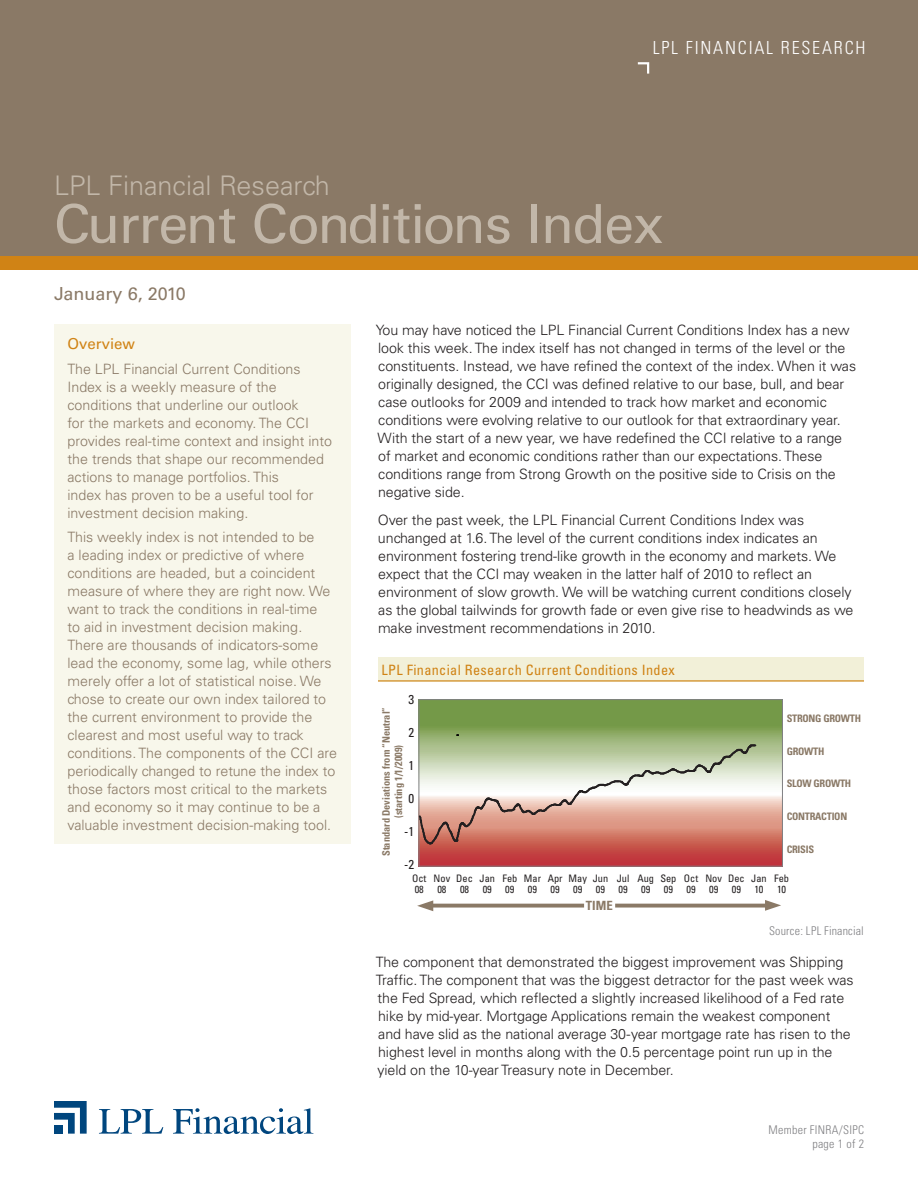
<style>
.page{position:relative;width:918px;height:1188px;background:#fff}
.page>*{position:absolute;margin:0;border:0;box-sizing:border-box;transform-origin:0 0}
.t1{font:54px "Univers";letter-spacing:-.025em;color:#c2b7a9}
.t2{font:300 27px "Univers";color:#c2b7a9}
.t3{font:300 condensed 18px "Univers";letter-spacing:.1em;color:#fff}
.t4{font:18px "Univers";color:#8a7966}
.Body_Copy{font:15px "Univers";color:#d08315}
.Subhead{font:300 14.25px/18px "Univers";letter-spacing:-.005em;color:#231f20}
.Body_Copy-2{font:300 14.25px/18px "Univers";color:#8a7966}
.table_header{font:condensed 14.25px "Univers";letter-spacing:.025em;color:#d08315}
.t5{font:condensed 12.9px "Univers";color:#231f20}
.t6{font:700 condensed 12.75px "Univers";color:#8a7966}
.Source{font:300 condensed 12px "Univers";letter-spacing:.025em;color:#808083}
.t7{font:condensed 10.35px/10.4px "Univers";color:#231f20;text-align:center}
.t8{font:700 condensed 10.35px/12.5px "Univers";color:#8a7966;text-align:center}
.t9{font:700 condensed 10.35px "Univers";letter-spacing:-.025em;color:#8a7966}
</style>
<div class="page">
<div style="left:0;top:0;width:918px;height:270px;background:#8a7966"></div>
<svg style="left:99px;top:1109px;width:64px;height:25px"></svg>
<svg style="left:173px;top:1108px;width:140px;height:26px"></svg>
<svg style="left:54px;top:1101px;width:33px;height:33px"></svg>
<div style="left:54px;top:1125px;width:9px;height:9px;background:#00467e"></div>
<div style="left:54px;top:324px;width:297px;height:520px;background:#f8f7eb"></div>
<div style="left:0;top:256px;width:918px;height:14px;background:#d08315"></div>
<svg style="left:421px;top:701px;width:360px;height:164px;background:#9b8958"></svg>
<div style="left:419px;top:699px;width:364px;height:168px;border:1px solid #808083"></div>
<svg style="left:417px;top:900px;width:167px;height:11px"></svg>
<svg style="left:615px;top:900px;width:166px;height:11px"></svg>
<svg style="left:418px;top:744px;width:338px;height:102px;background:#d5baa7"></svg>
<div style="left:378px;top:657px;width:486px;height:24px;background:#f2f0d8"></div>
<hr style="left:378px;top:680px;width:486px;height:1px;background:#d08315">
<svg style="left:637px;top:62px;width:13px;height:12px"></svg>
<p class="t3" style="left:653px;top:37px;width:53px">LPL Financial</p>
<p class="t3" style="left:781px;top:37px;width:86px">RESEARCH</p>
<p class="t2" style="left:54px;top:169px;width:277px">LPL Financial Research</p>
<p class="t1" style="left:54px;top:192px;width:611px">Current Conditions Index</p>
<p class="t4" style="left:54px;top:283px;width:133px">January 6, 2010</p>
<p class="Body_Copy" style="left:68px;top:335px;width:69px">Overview</p>
<p class="Body_Copy-2" style="left:68px;top:359px;width:266px">The LPL Financial Current Conditions Index is a weekly measure of the conditions that underline our outlook<br>for the markets and economy. The CCI provides real-time context and insight into the trends that shape our recommended actions to manage portfolios. This<br>index has proven to be a useful tool for investment decision making.</p>
<p class="Body_Copy-2" style="left:68px;top:528px;width:271px">This weekly index is not intended to be<br>a leading index or predictive of where conditions are headed, but a coincident measure of where they are right now. We want to track the conditions in real-time<br>to aid in investment decision making.<br>There are thousands of indicators-some lead the economy, some lag, while others merely offer a lot of statistical noise. We chose to create our own index tailored to the current environment to provide the clearest and most useful way to track conditions. The components of the CCI are periodically changed to retune the index to those factors most critical to the markets and economy so it may continue to be a valuable investment decision-making tool.</p>
<p class="Subhead" style="left:376px;top:321px;width:482px">You may have noticed the LPL Financial Current Conditions Index has a new look this week. The index itself has not changed in terms of the level or the constituents. Instead, we have refined the context of the index. When it was originally designed, the CCI was defined relative to our base, bull, and bear case outlooks for 2009 and intended to track how market and economic conditions were evolving relative to our outlook for that extraordinary year.<br>With the start of a new year, we have redefined the CCI relative to a range of market and economic conditions rather than our expectations. These conditions range from Strong Growth on the positive side to Crisis on the negative side.</p>
<p class="Subhead" style="left:378px;top:511px;width:477px">Over the past week, the LPL Financial Current Conditions Index was unchanged at 1.6. The level of the current conditions index indicates an environment fostering trend-like growth in the economy and markets. We expect that the CCI may weaken in the latter half of 2010 to reflect an environment of slow growth. We will be watching current conditions closely as the global tailwinds for growth fade or even give rise to headwinds as we make investment recommendations in 2010.</p>
<p class="table_header" style="left:382px;top:661px;width:295px">LPL Financial Research Current Conditions Index</p>
<p class="t5" style="left:409px;top:692px;width:7px">3</p>
<p class="t5" style="left:409px;top:725px;width:7px">2</p>
<p class="t5" style="left:409px;top:757px;width:7px">1</p>
<p class="t5" style="left:409px;top:790px;width:7px">0</p>
<p class="t5" style="left:404px;top:823px;width:12px">-1</p>
<p class="t5" style="left:404px;top:856px;width:12px">-2</p>
<p class="t7" style="left:412px;top:873px;width:16px;text-align:left">Oct<br>08</p>
<p class="t7" style="left:434px;top:873px;width:18px">Nov<br>08</p>
<p class="t7" style="left:456px;top:873px;width:18px">Dec<br>08</p>
<p class="t7" style="left:480px;top:873px;width:17px">Jan<br>09</p>
<p class="t7" style="left:502px;top:873px;width:16px;text-align:left">Feb<br>09</p>
<p class="t7" style="left:751px;top:873px;width:17px">Jan<br>10</p>
<p class="t7" style="left:774px;top:873px;width:16px;text-align:left">Feb<br>10</p>
<p class="t8" style="left:380px;top:856px;width:151px;rotate:-90deg">Standard Deviations from “Neutral” (starting 1/1/2009)</p>
<p class="t9" style="left:787px;top:712px;width:76px">STRONG GROWTH</p>
<p class="t9" style="left:787px;top:745px;width:39px">GROWTH</p>
<p class="t9" style="left:787px;top:777px;width:66px">SLOW GROWTH</p>
<p class="t9" style="left:787px;top:810px;width:62px">CONTRACTION</p>
<p class="t9" style="left:787px;top:843px;width:29px">CRISIS</p>
<p class="t7" style="left:524px;top:873px;width:19px">Mar<br>09</p>
<p class="t7" style="left:548px;top:873px;width:16px;text-align:left">Apr<br>09</p>
<p class="t7" style="left:569px;top:873px;width:20px">May<br>09</p>
<p class="t7" style="left:593px;top:873px;width:17px">Jun<br>09</p>
<p class="t7" style="left:617px;top:873px;width:14px;text-align:left">Jul<br>09</p>
<p class="t7" style="left:637px;top:873px;width:18px">Aug<br>09</p>
<p class="t7" style="left:660px;top:873px;width:18px">Sep<br>09</p>
<p class="t7" style="left:684px;top:873px;width:16px;text-align:left">Oct<br>09</p>
<p class="t7" style="left:705px;top:873px;width:18px">Nov<br>09</p>
<p class="t7" style="left:728px;top:873px;width:18px">Dec<br>09</p>
<p class="t6" style="left:586px;top:897px;width:28px">TIME</p>
<p class="Source" style="left:769px;top:923px;width:96px">Source: LPL Financial</p>
<p class="Subhead" style="left:376px;top:953px;width:479px">The component that demonstrated the biggest improvement was Shipping Traffic. The component that was the biggest detractor for the past week was the Fed Spread, which reflected a slightly increased likelihood of a Fed rate hike by mid-year. Mortgage Applications remain the weakest component and have slid as the national average 30-year mortgage rate has risen to the highest level in months along with the 0.5 percentage point run up in the yield on the 10-year Treasury note in December.</p>
<p class="Source" style="left:769px;top:1122px;width:97px">Member FINRA/SIPC</p>
<p class="Source" style="left:812px;top:1137px;width:53px">page 1 of 2</p>
</div>
